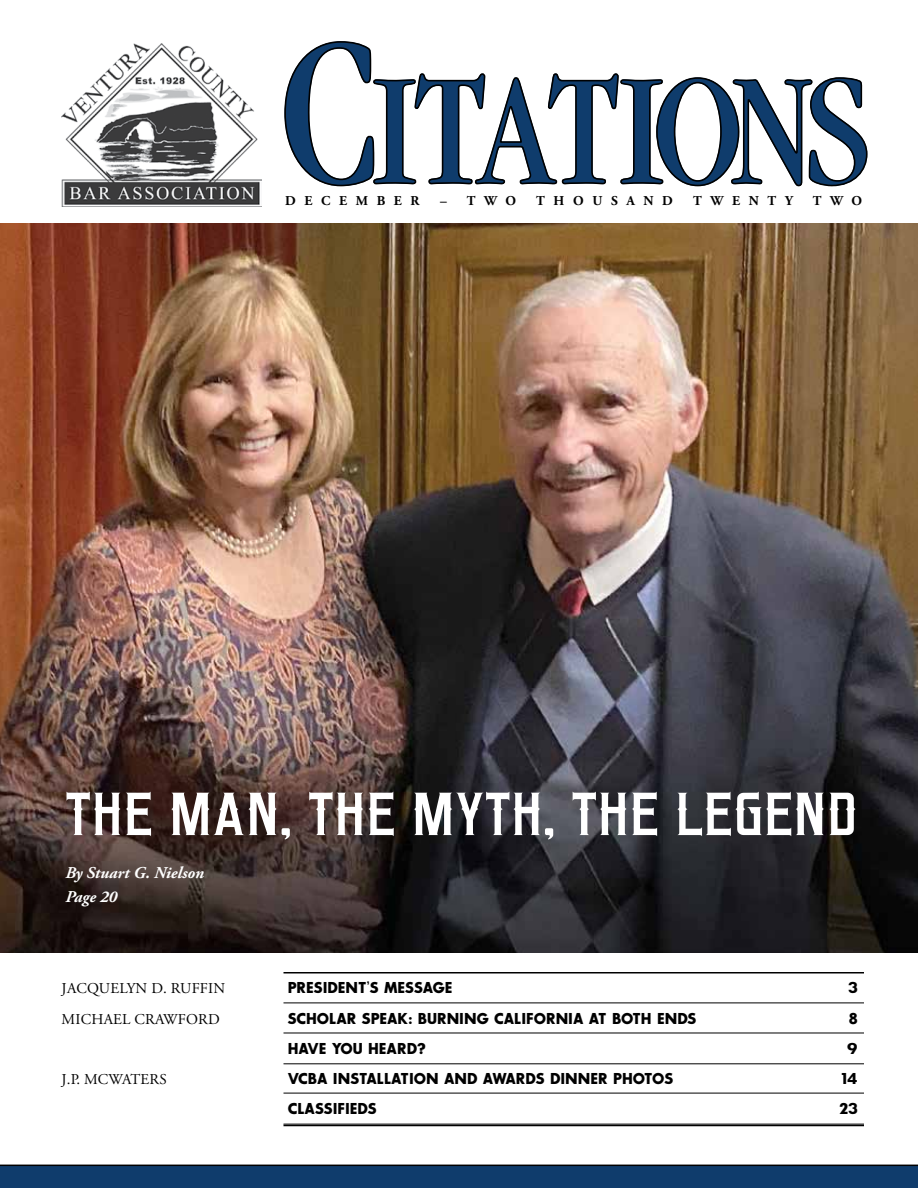
<style>
.page{position:relative;width:918px;height:1188px;background:#fff}
.page>*{position:absolute;margin:0;border:0;box-sizing:border-box;transform-origin:0 0}
.t1{font:79.5px "Bonzer San Francisco";color:#fff}
.t2{font:italic 700 16.5px/24px "Adobe Garamond Pro";color:#fff}
.t3{font:700 15.45px "Sans Serif";color:#000}
.t4{font:15px/30.6px "Adobe Garamond Pro";letter-spacing:.015em;color:#000}
.t5{font:700 13.5px "Adobe Garamond Pro";letter-spacing:.64em;color:#000}
</style>
<div class="page">
<img style="left:0;top:224px;width:918px;height:729px">
<div style="left:0;top:1165px;width:918px;height:23px;background:#0f3c6c"></div>
<svg style="left:284px;top:41px;width:584px;height:145px"></svg>
<img style="left:62px;top:44px;width:199px;height:162px">
<hr style="left:284px;top:1033px;width:580px;height:1px;background:#000">
<hr style="left:284px;top:1003px;width:580px;height:1px;background:#000">
<hr style="left:284px;top:1093px;width:580px;height:1px;background:#000">
<hr style="left:284px;top:1124px;width:580px;height:1px;background:#000">
<hr style="left:284px;top:972px;width:580px;height:2px;background:#000">
<hr style="left:284px;top:1125px;width:580px;height:1px;background:#000">
<hr style="left:284px;top:1063px;width:580px;height:1px;background:#000">
<p class="t5" style="left:285px;top:193px;width:136px">DECEMBER</p>
<p class="t5" style="left:440px;top:193px;width:78px">– TWO</p>
<p class="t5" style="left:536px;top:193px;width:138px">THOUSAND</p>
<p class="t5" style="left:693px;top:193px;width:101px">TWENTY</p>
<p class="t5" style="left:813px;top:193px;width:51px">TWO</p>
<h1 class="t1" style="left:65px;top:776px;width:794px">THE MAN, THE MYTH, THE LEGEND</h1>
<p class="t2" style="left:65px;top:861px;width:140px">By Stuart G. Nielson<br>Page 20</p>
<p class="t4" style="left:62px;top:974px;width:165px">JACQUELYN D. RUFFIN<br>MICHAEL CRAWFORD</p>
<p class="t4" style="left:62px;top:1065px;width:107px">J.P. MCWATERS</p>
<p class="t3" style="left:288px;top:979px;width:166px">PRESIDENT’S MESSAGE</p>
<p class="t3" style="left:848px;top:979px;width:11px">3</p>
<p class="t3" style="left:288px;top:1010px;width:410px">SCHOLAR SPEAK: BURNING CALIFORNIA AT BOTH ENDS</p>
<p class="t3" style="left:849px;top:1010px;width:10px">8</p>
<p class="t3" style="left:288px;top:1040px;width:139px">HAVE YOU HEARD?</p>
<p class="t3" style="left:847px;top:1040px;width:12px">9</p>
<p class="t3" style="left:288px;top:1070px;width:387px">VCBA INSTALLATION AND AWARDS DINNER PHOTOS</p>
<p class="t3" style="left:841px;top:1070px;width:18px">14</p>
<p class="t3" style="left:288px;top:1101px;width:90px">CLASSIFIEDS</p>
<p class="t3" style="left:839px;top:1101px;width:20px">23</p>
</div>
